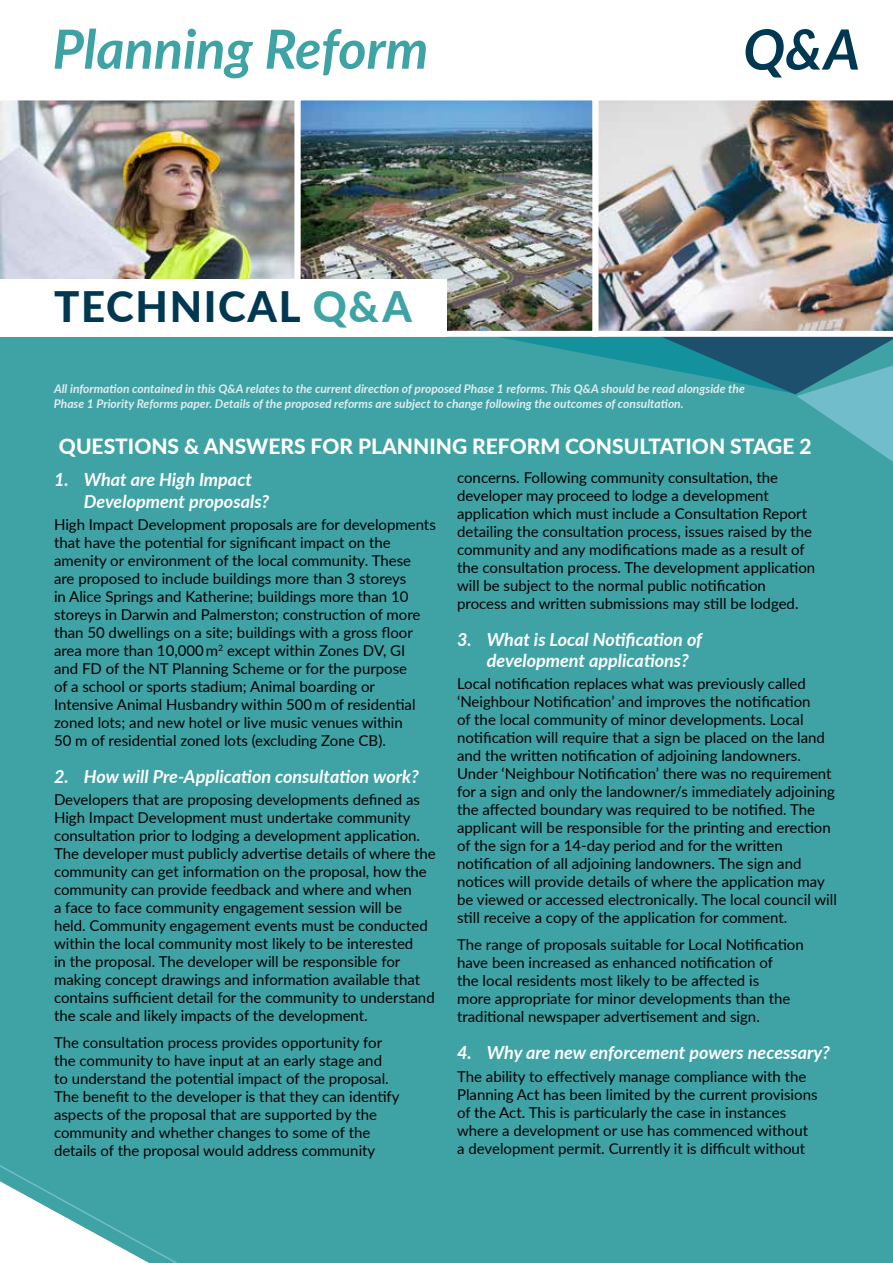
<style>
.page{position:relative;width:893px;height:1263px;background:#fff}
.page>*{position:absolute;margin:0;border:0;box-sizing:border-box;transform-origin:0 0}
.t1{font:italic 700 55.5px "Lato";color:#003851}
.t2{font:italic 700 54px "Lato";color:#3fa2a4}
.t3{font:800 42px "Lato";letter-spacing:.04em;color:#003851}
.t4{font:800 21px "Lato";color:#fff}
.t5{font:italic 700 18px/21.6px "Lato";color:#fff}
.t6{font:15px/18px "Lato";color:#000}
.t7{font:italic 700 12px/14.4px "Lato";color:#e0edf0}
.s1{color:#3fa2a4}
</style>
<div class="page">
<div style="left:0;top:337px;width:893px;height:926px;background:#3fa2a4"></div>
<div style="left:292px;top:337px;width:45px;height:57px;background:#3fa2a4"></div>
<svg style="left:337px;top:337px;width:556px;height:57px;background:#308e97"></svg>
<svg style="left:797px;top:359px;width:96px;height:117px;background:#50a5ae"></svg>
<svg style="left:0;top:1146px;width:221px;height:117px"></svg>
<img style="left:302px;top:101px;width:289px;height:229px">
<img style="left:0;top:100px;width:295px;height:179px">
<img style="left:598px;top:100px;width:295px;height:237px">
<div style="left:295px;top:94px;width:303px;height:243px;border:6px solid #fff"></div>
<div style="left:0;top:279px;width:446px;height:58px;background:#fff"></div>
<h2 class="t2" style="left:52px;top:9px;width:377px">Planning Reform</h2>
<h3 class="t3" style="left:54px;top:276px;width:359px">TECHNICAL <span class="s1">Q&amp;A</span></h3>
<h1 class="t1" style="left:743px;top:9px;width:118px">Q&amp;A</h1>
<p class="t7" style="left:54px;top:381px;width:692px">All information contained in this Q&amp;A relates to the current direction of proposed Phase 1 reforms. This Q&amp;A should be read alongside the<br>Phase 1 Priority Reforms paper. Details of the proposed reforms are subject to change following the outcomes of consultation.</p>
<h3 class="t4" style="left:59px;top:431px;width:754px">QUESTIONS &amp; ANSWERS FOR PLANNING REFORM CONSULTATION STAGE 2</h3>
<p class="t5" style="left:84px;top:468px;width:187px;text-indent:-30px">1. What are High Impact<br>Development proposals?</p>
<p class="t6" style="left:54px;top:515px;width:383px">High Impact Development proposals are for developments that have the potential for significant impact on the amenity or environment of the local community. These<br>are proposed to include buildings more than 3 storeys<br>in Alice Springs and Katherine; buildings more than 10 storeys in Darwin and Palmerston; construction of more than 50 dwellings on a site; buildings with a gross floor area more than 10,000 m<sup>2</sup> except within Zones DV, GI<br>and FD of the NT Planning Scheme or for the purpose<br>of a school or sports stadium; Animal boarding or Intensive Animal Husbandry within 500 m of residential zoned lots; and new hotel or live music venues within<br>50 m of residential zoned lots (excluding Zone CB).</p>
<p class="t5" style="left:54px;top:765px;width:366px">2. How will Pre-Application consultation work?</p>
<p class="t6" style="left:54px;top:790px;width:383px">Developers that are proposing developments defined as High Impact Development must undertake community consultation prior to lodging a development application.<br>The developer must publicly advertise details of where the community can get information on the proposal, how the community can provide feedback and where and when<br>a face to face community engagement session will be held. Community engagement events must be conducted within the local community most likely to be interested<br>in the proposal. The developer will be responsible for making concept drawings and information available that contains sufficient detail for the community to understand the scale and likely impacts of the development.</p>
<p class="t6" style="left:54px;top:1033px;width:347px">The consultation process provides opportunity for the community to have input at an early stage and to understand the potential impact of the proposal.<br>The benefit to the developer is that they can identify aspects of the proposal that are supported by the community and whether changes to some of the details of the proposal would address community</p>
<p class="t6" style="left:457px;top:467px;width:360px">concerns. Following community consultation, the developer may proceed to lodge a development application which must include a Consultation Report detailing the consultation process, issues raised by the community and any modifications made as a result of the consultation process. The development application will be subject to the normal public notification process and written submissions may still be lodged.</p>
<p class="t5" style="left:487px;top:627px;width:217px;text-indent:-30px">3. What is Local Notification of development applications?</p>
<p class="t6" style="left:457px;top:674px;width:381px">Local notification replaces what was previously called ‘Neighbour Notification’ and improves the notification<br>of the local community of minor developments. Local notification will require that a sign be placed on the land and the written notification of adjoining landowners.<br>Under ‘Neighbour Notification’ there was no requirement for a sign and only the landowner/s immediately adjoining the affected boundary was required to be notified. The applicant will be responsible for the printing and erection of the sign for a 14-day period and for the written notification of all adjoining landowners. The sign and notices will provide details of where the application may be viewed or accessed electronically. The local council will still receive a copy of the application for comment.</p>
<p class="t6" style="left:457px;top:935px;width:348px">The range of proposals suitable for Local Notification have been increased as enhanced notification of<br>the local residents most likely to be affected is<br>more appropriate for minor developments than the traditional newspaper advertisement and sign.</p>
<p class="t5" style="left:457px;top:1041px;width:374px">4. Why are new enforcement powers necessary?</p>
<p class="t6" style="left:457px;top:1066px;width:362px">The ability to effectively manage compliance with the Planning Act has been limited by the current provisions of the Act. This is particularly the case in instances where a development or use has commenced without a development permit. Currently it is difficult without</p>
</div>
